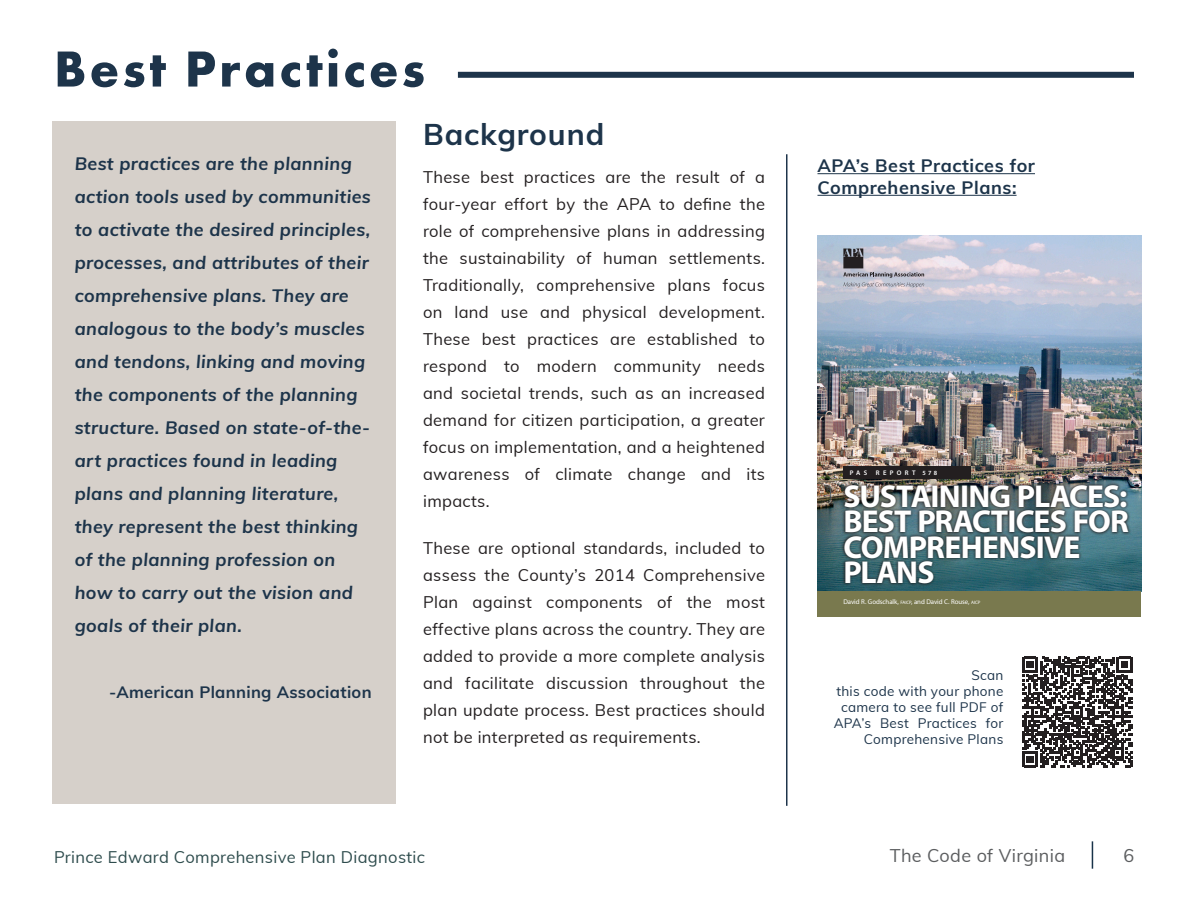
<style>
.page{position:relative;width:1188px;height:918px;background:#fff}
.page>*{position:absolute;margin:0;border:0;box-sizing:border-box;transform-origin:0 0}
.t1{font:700 52.5px "Futura PT";letter-spacing:.06em;color:#1d344a}
.t2{font:700 31.8px/25.3px "Myriad Pro";letter-spacing:-.025em;color:#fff}
.t3{font:700 30px "Muli";letter-spacing:.03em;color:#1d344a}
.t4{font:italic 700 18px/33px "Muli";letter-spacing:.02em;color:#1d344a}
.t5{font:700 18px "Muli";letter-spacing:.03em;color:#1d344a}
.t6{font:18px "Muli";letter-spacing:.02em;color:#5b5d5f}
.t7{font:16.5px/27px "Muli";letter-spacing:.02em;color:#231f20;text-align:justify}
.t8{font:16.5px "Muli";letter-spacing:.02em;color:#2e4c4d}
.t9{font:700 16.5px "Muli";letter-spacing:.02em;color:#1d344a}
.t10{font:13.5px/16.2px "Muli";letter-spacing:.02em;color:#1d344a;text-align:right}
.t11{font:6.9px "Myriad Pro";letter-spacing:-.01em;color:#fff}
.t12{font:600 6.6px "Myriad Pro";letter-spacing:.5em;color:#fff}
.s1{font-size:6.3px}
.s2{font-size:4.8px}
.s3{font-style:inherit}
</style>
<div class="page">
<svg style="left:1092px;top:841px;width:1px;height:28px"></svg>
<div style="left:52px;top:122px;width:344px;height:682px;background:#d6d0ca"></div>
<svg style="left:1022px;top:657px;width:110px;height:110px"></svg>
<hr style="left:786px;top:154px;width:2px;height:652px;background:#1e344b">
<img style="left:818px;top:235px;width:323px;height:356px">
<svg style="left:841px;top:482px;width:291px;height:105px;background:#395156"></svg>
<div style="left:818px;top:591px;width:323px;height:26px;background:#79794e"></div>
<svg style="left:843px;top:249px;width:81px;height:39px;background:#b1afb9"></svg>
<div style="left:843px;top:466px;width:127px;height:13px;background:#231f20"></div>
<hr style="left:817px;top:173px;width:218px;height:1px;background:#1d344a">
<hr style="left:817px;top:195px;width:200px;height:1px;background:#1d344a">
<div style="left:458px;top:72px;width:676px;height:6px;background:#1d344a"></div>
<p class="t1" style="left:54px;top:35px;width:373px">Best Practices</p>
<p class="t4" style="left:75px;top:146px;width:298px">Best practices are the planning action tools used by communities to activate the desired principles, processes, and attributes of their comprehensive plans. They are analogous to the body’s muscles and tendons, linking and moving the components of the planning structure. Based on state-of-the&shy;art practices found in leading plans and planning literature, they represent the best thinking of the planning profession on how to carry out the vision and goals of their plan.</p>
<p class="t9" style="left:109px;top:680px;width:264px">-American Planning Association</p>
<p class="t3" style="left:423px;top:112px;width:183px">Background</p>
<p class="t7" style="left:423px;top:163px;width:343px">These best practices are the result of a four-year effort by the APA to define the role of comprehensive plans in addressing the sustainability of human settlements.<br>Traditionally, comprehensive plans focus on land use and physical development.<br>These best practices are established to respond to modern community needs and societal trends, such as an increased demand for citizen participation, a greater focus on implementation, and a heightened awareness of climate change and its impacts.</p>
<p class="t7" style="left:423px;top:534px;width:343px">These are optional standards, included to assess the County’s 2014 Comprehensive Plan against components of the most effective plans across the country. They are added to provide a more complete analysis and facilitate discussion throughout the plan update process. Best practices should not be interpreted as requirements.</p>
<p class="t5" style="left:817px;top:153px;width:219px">APA’s Best Practices for</p>
<p class="t5" style="left:817px;top:174px;width:201px">Comprehensive Plans:</p>
<p class="t12" style="left:850px;top:469px;width:19px">PAS</p>
<p class="t12" style="left:876px;top:469px;width:63px">REPORT <span class="s1">578</span></p>
<p class="t2" style="left:843px;top:482px;width:287px">SUSTAINING PLACES:<br>BEST PRACTICES FOR<br>COMPREHENSIVE<br>PLANS</p>
<p class="t11" style="left:843px;top:597px;width:139px">David R. Godschalk, <span class="s2">FAICP</span><span class="s3">,</span> and David C. Rouse, <span class="s2">AICP</span></p>
<p class="t10" style="left:971px;top:666px;width:33px">Scan</p>
<p class="t10" style="left:836px;top:682px;width:168px">this code with your phone</p>
<p class="t10" style="left:841px;top:698px;width:164px">camera to see full PDF of</p>
<p class="t10" style="left:834px;top:715px;width:171px">APA’s Best Practices for<br>Comprehensive Plans</p>
<p class="t8" style="left:54px;top:845px;width:372px">Prince Edward Comprehensive Plan Diagnostic</p>
<p class="t6" style="left:890px;top:843px;width:177px">The Code of Virginia</p>
<p class="t6" style="left:1124px;top:843px;width:12px">6</p>
</div>
